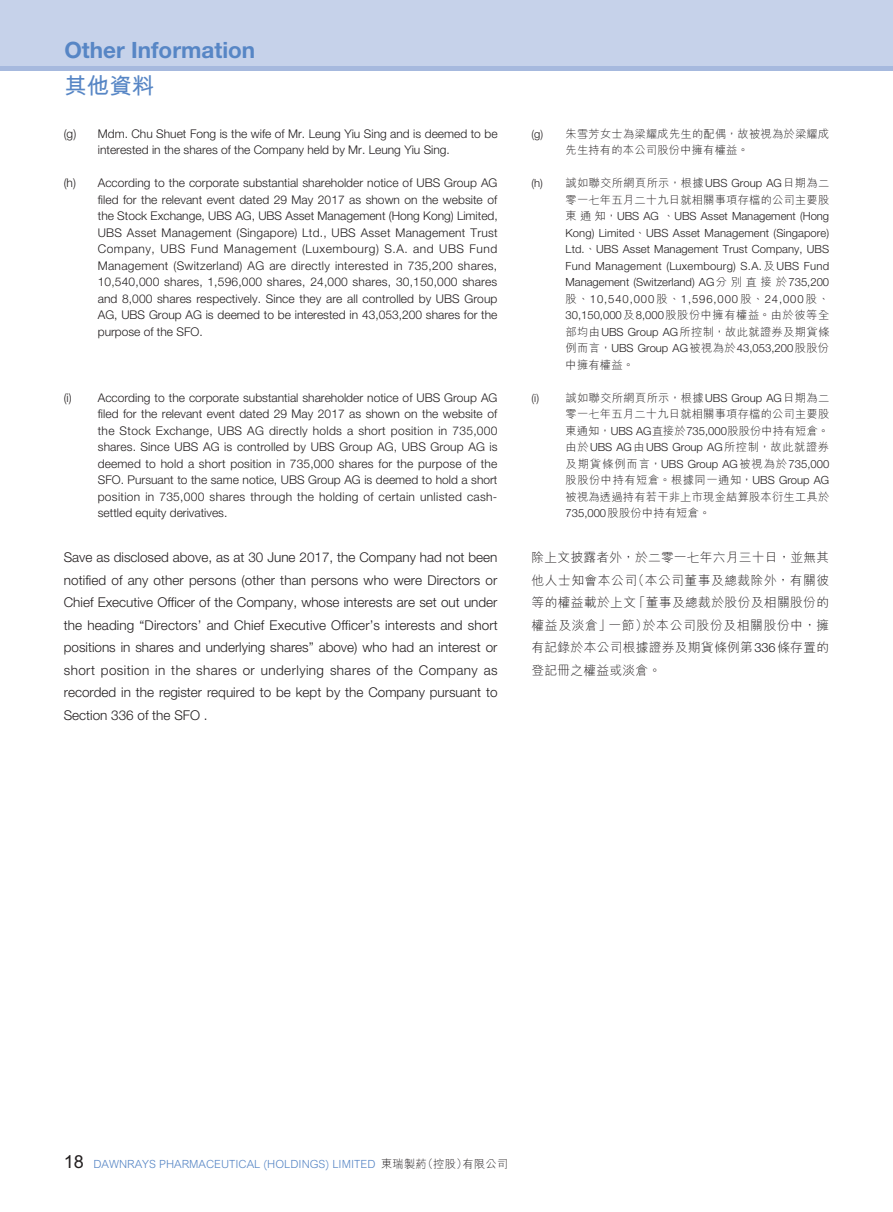
<style>
.page{position:relative;width:893px;height:1212px;background:#fff}
.page>*{position:absolute;margin:0;border:0;box-sizing:border-box;transform-origin:0 0}
.t1{font:700 22.5px "Helvetica Neue LT Std";color:#5786c5}
.t2{font:700 22.5px "M Hei HK";color:#5786c5}
._00_txt_E{font:300 13.5px/22.5px "Helvetica Neue LT Std";color:#231f20;text-align:justify}
._000_txt_C{font:300 12.75px/22.5px "M Hei HK";letter-spacing:.02em;color:#231f20;text-align:justify}
._06_Notes_E{font:300 12px/16.5px "Helvetica Neue LT Std";color:#231f20;text-align:justify}
._006_Notes_C{font:300 11.25px/16.5px "Helvetica Neue LT Std";color:#231f20;text-align:justify}
._006_Notes_C-2{font:300 11.25px/16.5px "M Hei HK";letter-spacing:.02em;color:#231f20}
.t3{font:300 11.25px "M Hei HK";color:#5786c5}
.s1{font-family:"Helvetica Neue LT Std"}
.s2{font-family:"M Hei HK"}
.s3{font-weight:500;font-size:18px;color:#231f20}
.s4{color:#231f20}
</style>
<div class="page">
<div style="left:0;top:0;width:893px;height:67px;background:#c6d2ea"></div>
<hr style="left:0;top:67px;width:893px;height:4px;background:#a6b9de">
<h1 class="t1" style="left:64px;top:36px;width:192px">Other Information</h1>
<h1 class="t2" style="left:64px;top:69px;width:91px">其他資料</h1>
<p class="_06_Notes_E" style="left:98px;top:125px;width:401px;text-indent:-34px">(g) Mdm. Chu Shuet Fong is the wife of Mr. Leung Yiu Sing and is deemed to be interested in the shares of the Company held by Mr. Leung Yiu Sing.</p>
<p class="_06_Notes_E" style="left:98px;top:174px;width:401px;text-indent:-34px">(h) According to the corporate substantial shareholder notice of UBS Group AG filed for the relevant event dated 29 May 2017 as shown on the website of the Stock Exchange, UBS AG, UBS Asset Management (Hong Kong) Limited, UBS Asset Management (Singapore) Ltd., UBS Asset Management Trust Company, UBS Fund Management (Luxembourg) S.A. and UBS Fund Management (Switzerland) AG are directly interested in 735,200 shares, 10,540,000 shares, 1,596,000 shares, 24,000 shares, 30,150,000 shares and 8,000 shares respectively. Since they are all controlled by UBS Group AG, UBS Group AG is deemed to be interested in 43,053,200 shares for the purpose of the SFO.</p>
<p class="_06_Notes_E" style="left:98px;top:389px;width:401px;text-indent:-34px">(i) According to the corporate substantial shareholder notice of UBS Group AG filed for the relevant event dated 29 May 2017 as shown on the website of the Stock Exchange, UBS AG directly holds a short position in 735,000 shares. Since UBS AG is controlled by UBS Group AG, UBS Group AG is deemed to hold a short position in 735,000 shares for the purpose of the SFO. Pursuant to the same notice, UBS Group AG is deemed to hold a short position in 735,000 shares through the holding of certain unlisted cash&shy;settled equity derivatives.</p>
<p class="_00_txt_E" style="left:64px;top:546px;width:435px">Save as disclosed above, as at 30 June 2017, the Company had not been notified of any other persons (other than persons who were Directors or Chief Executive Officer of the Company, whose interests are set out under the heading “Directors’ and Chief Executive Officer’s interests and short positions in shares and underlying shares” above) who had an interest or short position in the shares or underlying shares of the Company as recorded in the register required to be kept by the Company pursuant to Section 336 of the SFO .</p>
<p class="_006_Notes_C-2" style="left:565px;top:125px;width:265px;text-indent:-34px"><span class="s1">(g)</span> 朱雪芳女士為梁耀成先生的配偶，故被視為於梁耀成先生持有的本公司股份中擁有權益。</p>
<p class="_006_Notes_C" style="left:565px;top:175px;width:265px;text-indent:-34px">(h) <span class="s2">誠如聯交所網頁所示，根據</span>UBS Group AG<span class="s2">日期為二零一七年五月二十九日就相關事項存檔的公司主要股東通知，</span>UBS AG <span class="s2">、</span>UBS Asset Management (Hong Kong) Limited<span class="s2">、</span>UBS Asset Management (Singapore)<br>Ltd.<span class="s2">、</span>UBS Asset Management Trust Company, UBS Fund Management (Luxembourg) S.A.<span class="s2">及</span>UBS Fund Management (Switzerland) AG<span class="s2">分別直接於</span>735,200<span class="s2">股、</span>10,540,000 <span class="s2">股、</span>1,596,000 <span class="s2">股、</span>24,000 <span class="s2">股、</span>30,150,000<span class="s2">及</span>8,000<span class="s2">股股份中擁有權益。由於彼等全部均由</span>UBS Group AG<span class="s2">所控制，故此就證券及期貨條例而言，</span>UBS Group AG<span class="s2">被視為於</span>43,053,200<span class="s2">股股份中擁有權益。</span></p>
<p class="_006_Notes_C-2" style="left:565px;top:389px;width:265px;text-align:justify;text-indent:-34px"><span class="s1">(i)</span> 誠如聯交所網頁所示，根據<span class="s1">UBS Group AG</span>日期為二零一七年五月二十九日就相關事項存檔的公司主要股東通知，<span class="s1">UBS AG</span>直接於<span class="s1">735,000</span>股股份中持有短倉。由於<span class="s1">UBS AG</span>由<span class="s1">UBS Group AG</span>所控制，故此就證券及期貨條例而言，<span class="s1">UBS Group AG</span>被視為於<span class="s1">735,000</span>股股份中持有短倉。根據同一通知，<span class="s1">UBS Group AG</span>被視為透過持有若干非上市現金結算股本衍生工具於<span class="s1">735,000</span>股股份中持有短倉。</p>
<p class="_000_txt_C" style="left:531px;top:546px;width:299px">除上文披露者外，於二零一七年六月三十日，並無其他人士知會本公司（本公司董事及總裁除外，有關彼等的權益載於上文「董事及總裁於股份及相關股份的權益及淡倉」一節）於本公司股份及相關股份中，擁有記錄於本公司根據證券及期貨條例第<span class="s1">336</span>條存置的登記冊之權益或淡倉。</p>
<p class="t3" style="left:64px;top:1158px;width:446px"><span class="s3">18</span> DAWNRAYS PHARMACEUTICAL (HOLDINGS) LIMITED <span class="s4">東瑞製葯（控股）有限公司</span></p>
</div>
